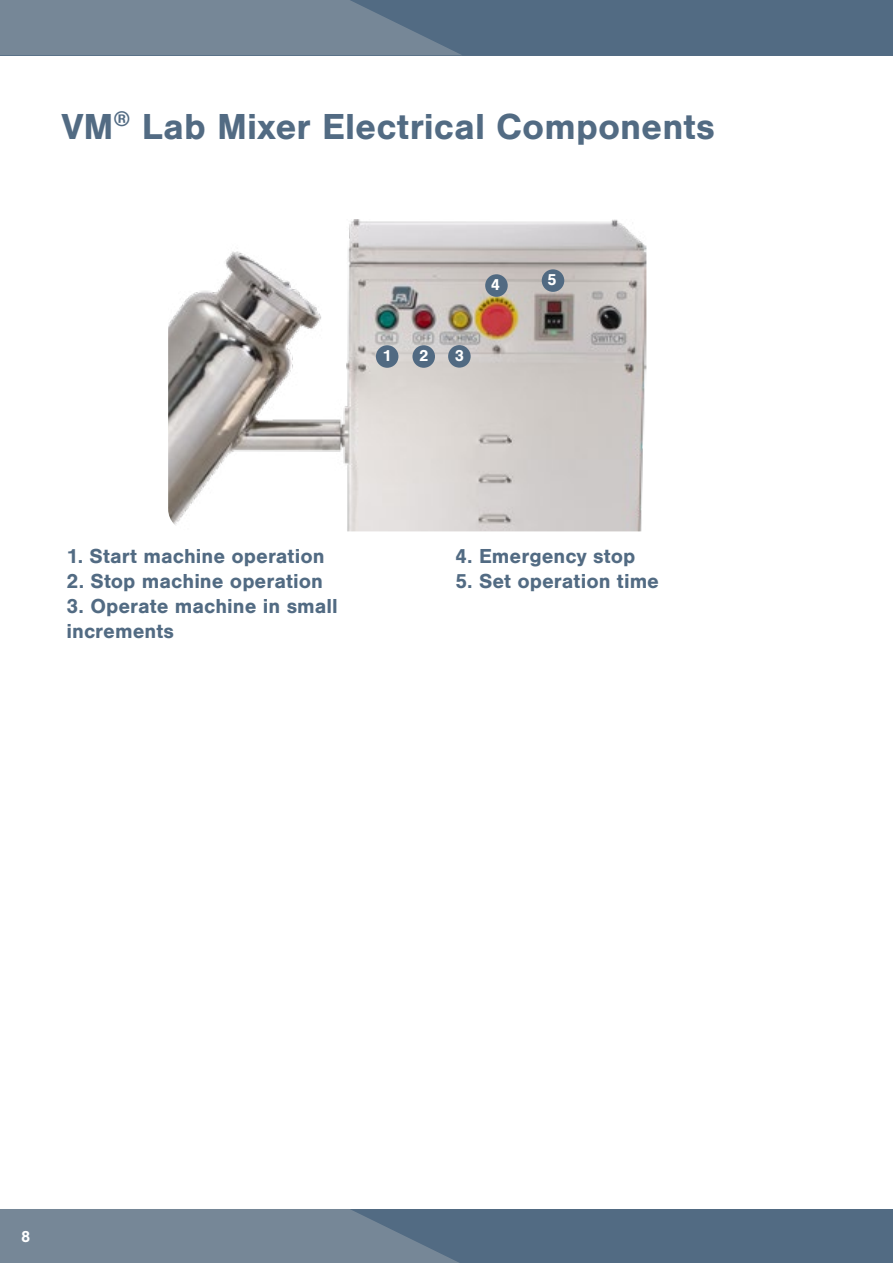
<style>
.page{position:relative;width:893px;height:1263px;background:#fff}
.page>*{position:absolute;margin:0;border:0;box-sizing:border-box;transform-origin:0 0}
.t1{font:700 37.5px "Nimbus San";color:#526b83}
.t2{font:700 21px/25.2px "Nimbus San";color:#526b83}
.t3{font:700 16.5px "Nimbus San";color:#fff}
</style>
<div class="page">
<div style="left:0;top:0;width:893px;height:55px;background:#526b83"></div>
<svg style="left:0;top:0;width:461px;height:55px;background:#718394"></svg>
<div style="left:0;top:1209px;width:893px;height:54px;background:#526b83"></div>
<svg style="left:0;top:1209px;width:459px;height:54px;background:#718394"></svg>
<img style="left:168px;top:219px;width:478px;height:312px">
<div style="left:376px;top:345px;width:22px;height:23px;background:#516a82;border-radius:50%"></div>
<div style="left:412px;top:345px;width:23px;height:23px;background:#516a82;border-radius:50%"></div>
<div style="left:448px;top:345px;width:23px;height:23px;background:#516a82;border-radius:50%"></div>
<div style="left:485px;top:274px;width:23px;height:23px;background:#516a82;border-radius:50%"></div>
<div style="left:542px;top:269px;width:22px;height:23px;background:#516a82;border-radius:50%"></div>
<h1 class="t1" style="left:61px;top:105px;width:655px">VM<sup>®</sup> Lab Mixer Electrical Components</h1>
<p class="t3" style="left:382px;top:347px;width:11px">1</p>
<p class="t3" style="left:419px;top:347px;width:11px">2</p>
<p class="t3" style="left:455px;top:346px;width:11px">3</p>
<p class="t3" style="left:491px;top:276px;width:11px">4</p>
<p class="t3" style="left:547px;top:271px;width:11px">5</p>
<p class="t2" style="left:67px;top:543px;width:260px">1. Start machine operation</p>
<p class="t2" style="left:67px;top:568px;width:258px">2. Stop machine operation</p>
<p class="t2" style="left:67px;top:594px;width:273px">3. Operate machine in small increments</p>
<p class="t2" style="left:455px;top:543px;width:182px">4. Emergency stop</p>
<p class="t2" style="left:455px;top:568px;width:205px">5. Set operation time</p>
<p class="t3" style="left:21px;top:1227px;width:11px">8</p>
</div>
